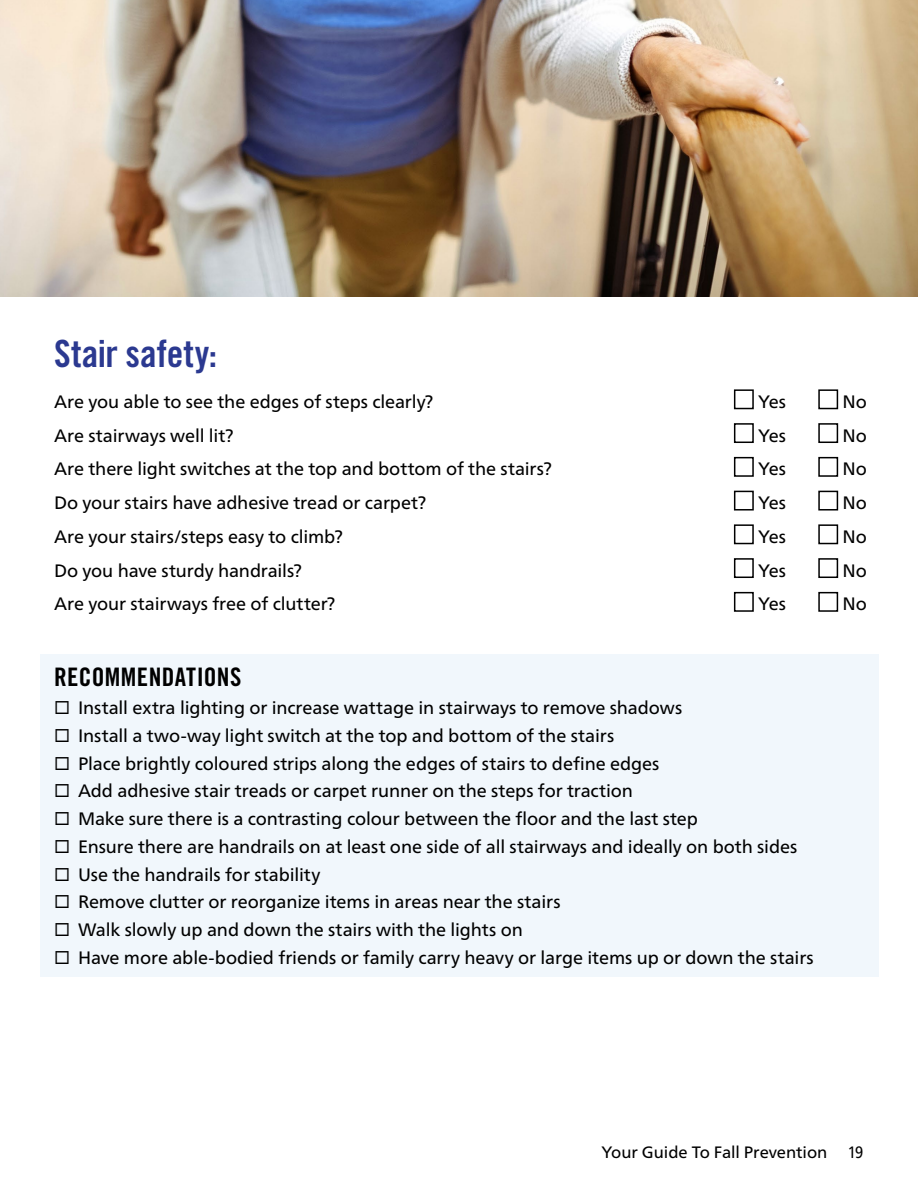
<style>
.page{position:relative;width:918px;height:1188px;background:#fff}
.page>*{position:absolute;margin:0;border:0;box-sizing:border-box;transform-origin:0 0}
.H2_-_Indigo{font:37.5px "Trade Gothic LT Pro Bd Cn 20";color:#2b3990}
.t1{font:25.5px "Trade Gothic LT Pro Bd Cn 20";letter-spacing:.015em;color:#000}
.Body{font:18px "Frutiger Neue LT Pro";letter-spacing:-.005em;color:#000}
.t2{font:16.5px "Frutiger Neue LT Pro";letter-spacing:-.005em;color:#000}
.s1{font-stretch:condensed}
</style>
<div class="page">
<img style="left:0;top:0;width:918px;height:297px">
<div style="left:40px;top:654px;width:839px;height:323px;background:#f1f7fc"></div>
<div style="left:734px;top:389px;width:20px;height:20px;border:2px solid #000"></div>
<div style="left:818px;top:389px;width:20px;height:20px;border:2px solid #000"></div>
<div style="left:734px;top:423px;width:20px;height:20px;border:2px solid #000"></div>
<div style="left:818px;top:423px;width:20px;height:20px;border:2px solid #000"></div>
<div style="left:734px;top:457px;width:20px;height:20px;border:2px solid #000"></div>
<div style="left:818px;top:457px;width:20px;height:20px;border:2px solid #000"></div>
<div style="left:734px;top:491px;width:20px;height:20px;border:2px solid #000"></div>
<div style="left:818px;top:491px;width:20px;height:20px;border:2px solid #000"></div>
<div style="left:734px;top:524px;width:20px;height:20px;border:2px solid #000"></div>
<div style="left:818px;top:524px;width:20px;height:20px;border:2px solid #000"></div>
<div style="left:734px;top:558px;width:20px;height:20px;border:2px solid #000"></div>
<div style="left:818px;top:558px;width:20px;height:20px;border:2px solid #000"></div>
<div style="left:734px;top:592px;width:20px;height:20px;border:2px solid #000"></div>
<div style="left:818px;top:592px;width:20px;height:20px;border:2px solid #000"></div>
<p class="H2_-_Indigo" style="left:54px;top:331px;width:165px">Stair safety:</p>
<p class="Body" style="left:54px;top:390px;width:381px">Are you able to see the edges of steps clearly?</p>
<p class="Body" style="left:758px;top:390px;width:29px">Yes</p>
<p class="Body" style="left:842px;top:390px;width:26px">No</p>
<p class="Body" style="left:54px;top:424px;width:181px">Are stairways well lit?</p>
<p class="Body" style="left:758px;top:424px;width:29px">Yes</p>
<p class="Body" style="left:842px;top:424px;width:26px">No</p>
<p class="Body" style="left:54px;top:458px;width:499px">Are there light switches at the top and bottom of the stairs?</p>
<p class="Body" style="left:758px;top:458px;width:29px">Yes</p>
<p class="Body" style="left:842px;top:458px;width:26px">No</p>
<p class="Body" style="left:54px;top:492px;width:374px">Do your stairs have adhesive tread or carpet?</p>
<p class="Body" style="left:758px;top:492px;width:29px">Yes</p>
<p class="Body" style="left:842px;top:492px;width:26px">No</p>
<p class="Body" style="left:54px;top:525px;width:290px">Are your stairs/steps easy to climb?</p>
<p class="Body" style="left:758px;top:525px;width:29px">Yes</p>
<p class="Body" style="left:842px;top:525px;width:26px">No</p>
<p class="Body" style="left:54px;top:559px;width:250px">Do you have sturdy handrails?</p>
<p class="Body" style="left:758px;top:559px;width:29px">Yes</p>
<p class="Body" style="left:842px;top:559px;width:26px">No</p>
<p class="Body" style="left:54px;top:593px;width:283px">Are your stairways free of clutter?</p>
<p class="Body" style="left:758px;top:593px;width:29px">Yes</p>
<p class="Body" style="left:842px;top:593px;width:26px">No</p>
<h3 class="t1" style="left:54px;top:662px;width:189px">RECOMMENDATIONS</h3>
<p class="Body" style="left:78px;top:697px;width:606px">Install extra lighting or increase wattage in stairways to remove shadows</p>
<p class="Body" style="left:78px;top:724px;width:538px">Install a two-way light switch at the top and bottom of the stairs</p>
<p class="Body" style="left:78px;top:752px;width:583px">Place brightly coloured strips along the edges of stairs to define edges</p>
<p class="Body" style="left:78px;top:780px;width:556px">Add adhesive stair treads or carpet runner on the steps for traction</p>
<p class="Body" style="left:78px;top:808px;width:622px">Make sure there is a contrasting colour between the floor and the last step</p>
<p class="Body" style="left:78px;top:835px;width:721px">Ensure there are handrails on at least one side of all stairways and ideally on both sides</p>
<p class="Body" style="left:78px;top:863px;width:244px">Use the handrails for stability</p>
<p class="Body" style="left:78px;top:891px;width:484px">Remove clutter or reorganize items in areas near the stairs</p>
<p class="Body" style="left:78px;top:919px;width:446px">Walk slowly up and down the stairs with the lights on</p>
<p class="Body" style="left:78px;top:946px;width:737px">Have more able-bodied friends or family carry heavy or large items up or down the stairs</p>
<p class="t2" style="left:602px;top:1142px;width:263px">Your Guide To Fall Prevention <span class="s1">19</span></p>
</div>
